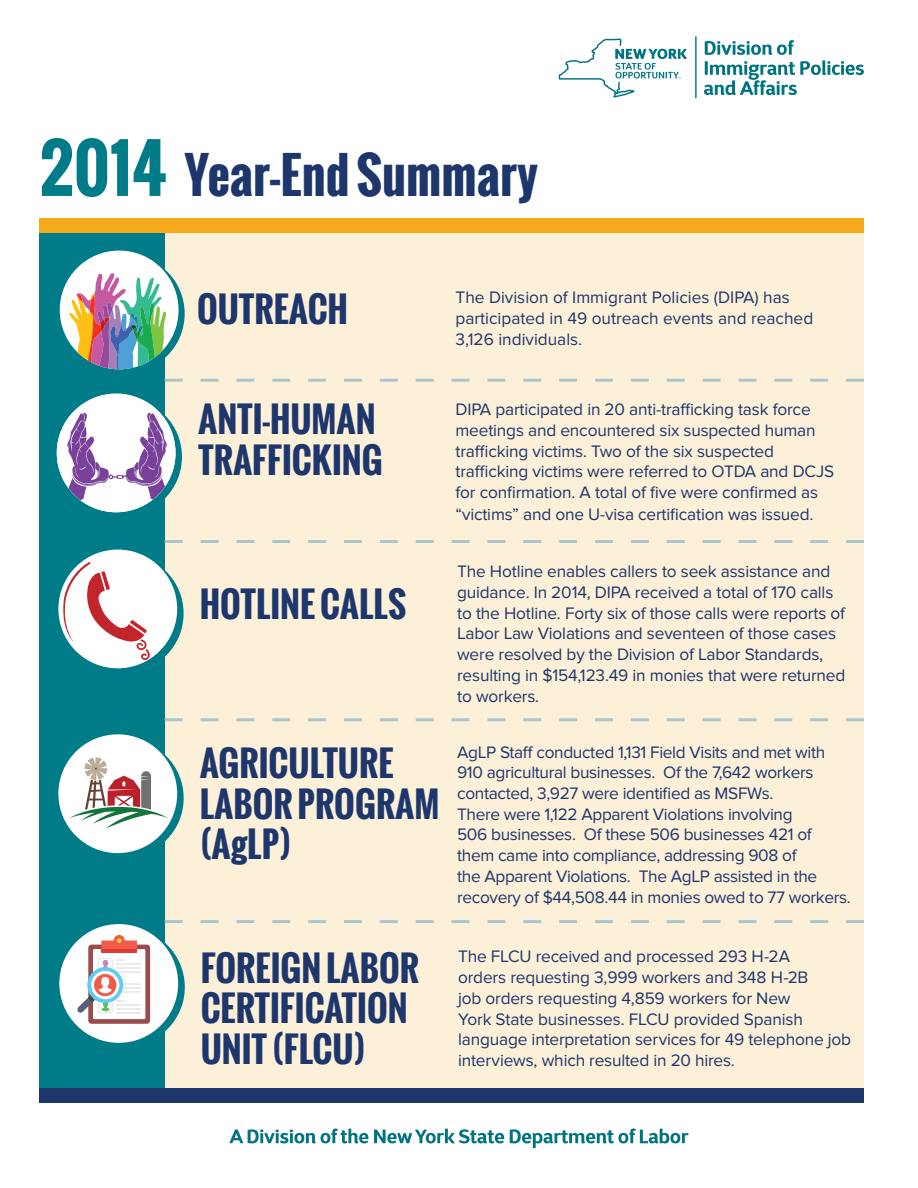
<style>
.page{position:relative;width:918px;height:1188px;background:#fff}
.page>*{position:absolute;margin:0;border:0;box-sizing:border-box;transform-origin:0 0}
.t1{font:700 49.05px "Oswald";color:#1d366c}
.t2{font:700 34.8px/40.5px "Oswald";color:#1d366c}
.t3{font:17.25px/20.7px "Proxima Nova";letter-spacing:-.01em;color:#1d366c}
.s1{font-size:64.65px;color:#007c89}
</style>
<div class="page">
<div style="left:40px;top:231px;width:824px;height:863px;background:#fdf0d9"></div>
<div style="left:39px;top:218px;width:126px;height:871px;background:#007c89"></div>
<div style="left:39px;top:1088px;width:825px;height:15px;background:#1d366c"></div>
<div style="left:39px;top:218px;width:825px;height:15px;background:#f6aa1b"></div>
<svg style="left:704px;top:40px;width:160px;height:55px"></svg>
<hr style="left:695px;top:36px;width:2px;height:62px;background:#007481">
<svg style="left:559px;top:38px;width:128px;height:60px"></svg>
<svg style="left:165px;top:379px;width:699px;height:3px"></svg>
<svg style="left:165px;top:540px;width:699px;height:3px"></svg>
<svg style="left:165px;top:718px;width:699px;height:3px"></svg>
<svg style="left:165px;top:920px;width:699px;height:3px"></svg>
<svg style="left:229px;top:1129px;width:139px;height:14px"></svg>
<svg style="left:374px;top:1129px;width:130px;height:14px"></svg>
<svg style="left:510px;top:1129px;width:178px;height:19px"></svg>
<div style="left:66px;top:254px;width:119px;height:119px;background:#007c89;border-radius:50%"></div>
<div style="left:60px;top:251px;width:119px;height:118px;background:#fff;border-radius:50%"></div>
<svg style="left:69px;top:273px;width:98px;height:96px"></svg>
<div style="left:63px;top:397px;width:119px;height:119px;background:#007c89;border-radius:50%"></div>
<svg style="left:57px;top:395px;width:119px;height:117px"></svg>
<svg style="left:65px;top:554px;width:119px;height:119px"></svg>
<div style="left:58px;top:550px;width:119px;height:118px;background:#fff;border-radius:50%"></div>
<svg style="left:63px;top:554px;width:99px;height:106px"></svg>
<svg style="left:65px;top:739px;width:119px;height:118px"></svg>
<div style="left:58px;top:734px;width:119px;height:119px;background:#fff;border-radius:50%"></div>
<svg style="left:69px;top:757px;width:99px;height:72px"></svg>
<div style="left:66px;top:928px;width:119px;height:119px;background:#007c89;border-radius:50%"></div>
<div style="left:59px;top:924px;width:119px;height:119px;background:#fff;border-radius:50%"></div>
<svg style="left:77px;top:935px;width:73px;height:89px"></svg>
<h1 class="t1" style="left:40px;top:139px;width:500px"><span class="s1">2014</span> Year-End Summary</h1>
<h2 class="t2" style="left:197px;top:289px;width:153px">OUTREACH</h2>
<p class="t3" style="left:456px;top:288px;width:359px">The Division of Immigrant Policies (DIPA) has participated in 49 outreach events and reached<br>3,126 individuals.</p>
<h2 class="t2" style="left:198px;top:399px;width:186px">ANTI-HUMAN<br>TRAFFICKING</h2>
<p class="t3" style="left:456px;top:399px;width:380px">DIPA participated in 20 anti-trafficking task force meetings and encountered six suspected human trafficking victims. Two of the six suspected trafficking victims were referred to OTDA and DCJS for confirmation. A total of five were confirmed as “victims” and one U-visa certification was issued.</p>
<h2 class="t2" style="left:200px;top:584px;width:208px">HOTLINE CALLS</h2>
<p class="t3" style="left:457px;top:562px;width:390px">The Hotline enables callers to seek assistance and guidance. In 2014, DIPA received a total of 170 calls to the Hotline. Forty six of those calls were reports of Labor Law Violations and seventeen of those cases were resolved by the Division of Labor Standards, resulting in $154,123.49 in monies that were returned to workers.</p>
<h2 class="t2" style="left:200px;top:743px;width:241px">AGRICULTURE<br>LABOR PROGRAM (AgLP)</h2>
<p class="t3" style="left:457px;top:742px;width:395px">AgLP Staff conducted 1,131 Field Visits and met with 910 agricultural businesses. Of the 7,642 workers contacted, 3,927 were identified as MSFWs.<br>There were 1,122 Apparent Violations involving<br>506 businesses. Of these 506 businesses 421 of them came into compliance, addressing 908 of<br>the Apparent Violations. The AgLP assisted in the recovery of $44,508.44 in monies owed to 77 workers.</p>
<h2 class="t2" style="left:201px;top:948px;width:220px">FOREIGN LABOR<br>CERTIFICATION<br>UNIT (FLCU)</h2>
<p class="t3" style="left:458px;top:947px;width:395px">The FLCU received and processed 293 H-2A<br>orders requesting 3,999 workers and 348 H-2B<br>job orders requesting 4,859 workers for New<br>York State businesses. FLCU provided Spanish language interpretation services for 49 telephone job interviews, which resulted in 20 hires.</p>
</div>
